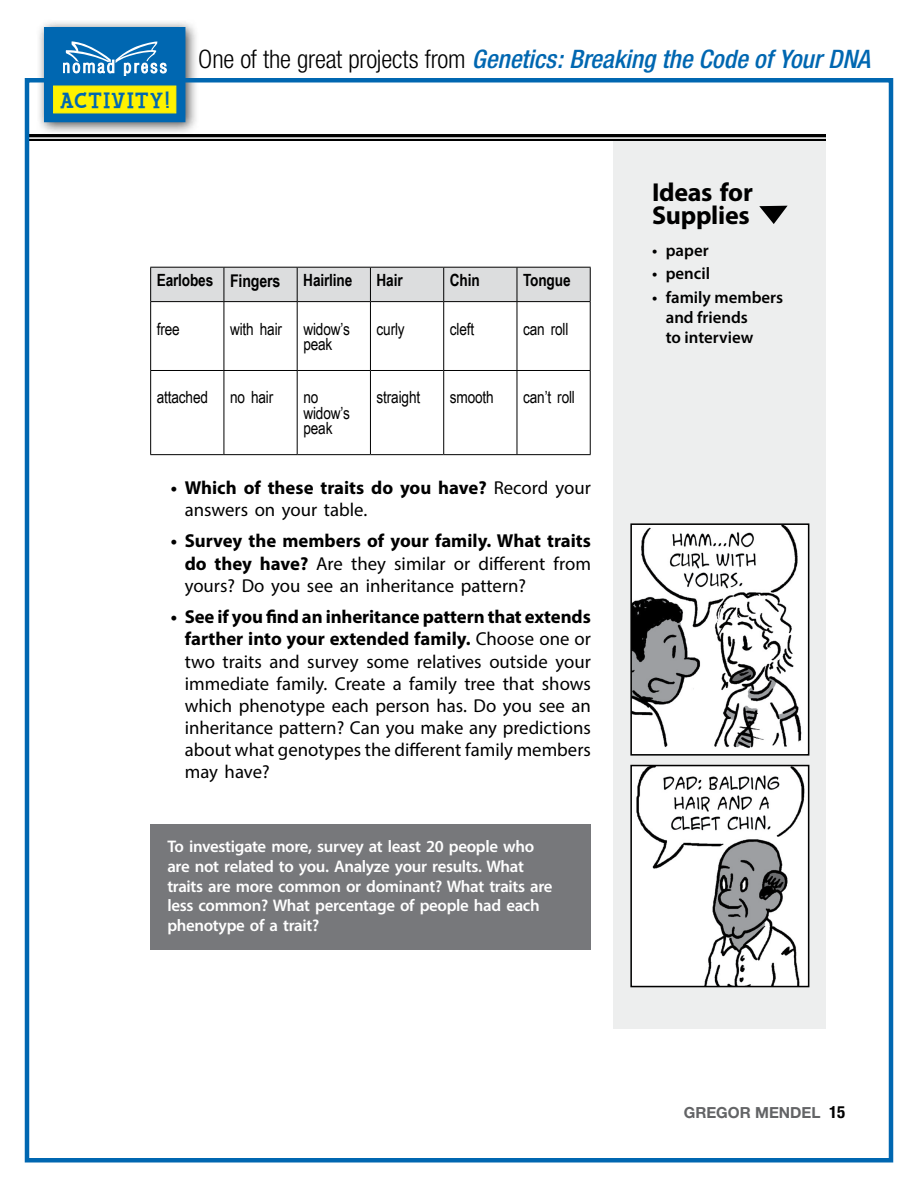
<style>
.page{position:relative;width:918px;height:1188px;background:#fff}
.page>*{position:absolute;margin:0;border:0;box-sizing:border-box;transform-origin:0 0}
.t1{font:700 25.95px/23.5px "Myriad Pro";letter-spacing:-.01em;color:#000}
.t2{font:italic 500 condensed 25.5px "Helvetica Neue";color:#0067b1}
.t3{font:800 22.5px "Fink";letter-spacing:.07em;color:#0067b1}
.t4{font:18.75px/22.2px "Myriad Pro";color:#000;text-align:justify}
.t5{font:700 18.75px/22.2px "Myriad Pro";color:#000}
.t6{font:600 16.8px/20px "Myriad Pro";letter-spacing:-.02em;color:#fff}
.t7{font:16.8px/15.3px "Arial Narrow";letter-spacing:-.01em;color:#000}
.t8{font:600 16.8px/20px "Myriad Pro";color:#000}
.t9{font:700 16.8px "Arial Narrow";letter-spacing:-.01em;color:#000}
.t10{font:700 15.3px "Helvetica Neue";color:#636466}
.s1{font-weight:300;font-style:normal;color:#000}
.s2{font-size:17.55px}
.s3{font-weight:400}
.s4{font-weight:700}
.s5{font-stretch:condensed;font-size:16.8px;color:#000}
</style>
<div class="page">
<div style="left:36px;top:19px;width:163px;height:117px;background:#000;opacity:.69"></div>
<div style="left:44px;top:27px;width:141px;height:95px;background:#0067b1"></div>
<div style="left:53px;top:86px;width:123px;height:27px;background:#fff200"></div>
<svg style="left:63px;top:41px;width:103px;height:35px"></svg>
<div style="left:29px;top:134px;width:797px;height:7px;background:#000"></div>
<hr style="left:29px;top:137px;width:797px;height:2px;background:#fff">
<div style="left:614px;top:141px;width:212px;height:888px;background:#edeeee"></div>
<svg style="left:759px;top:206px;width:29px;height:18px"></svg>
<div style="left:151px;top:268px;width:439px;height:33px;background:#dcddde"></div>
<hr style="left:224px;top:268px;width:1px;height:33px;background:#000">
<hr style="left:297px;top:268px;width:1px;height:33px;background:#000">
<hr style="left:370px;top:268px;width:1px;height:33px;background:#000">
<hr style="left:443px;top:268px;width:1px;height:33px;background:#000">
<hr style="left:517px;top:268px;width:1px;height:33px;background:#000">
<hr style="left:150px;top:301px;width:74px;height:1px;background:#000">
<hr style="left:224px;top:301px;width:73px;height:1px;background:#000">
<hr style="left:224px;top:302px;width:1px;height:68px;background:#000">
<hr style="left:297px;top:301px;width:73px;height:1px;background:#000">
<hr style="left:297px;top:302px;width:1px;height:68px;background:#000">
<hr style="left:370px;top:301px;width:74px;height:1px;background:#000">
<hr style="left:370px;top:302px;width:1px;height:68px;background:#000">
<hr style="left:444px;top:301px;width:73px;height:1px;background:#000">
<hr style="left:443px;top:302px;width:1px;height:68px;background:#000">
<hr style="left:517px;top:301px;width:74px;height:1px;background:#000">
<hr style="left:517px;top:302px;width:1px;height:68px;background:#000">
<hr style="left:150px;top:370px;width:74px;height:1px;background:#000">
<hr style="left:224px;top:370px;width:73px;height:1px;background:#000">
<hr style="left:224px;top:371px;width:1px;height:83px;background:#000">
<hr style="left:297px;top:370px;width:73px;height:1px;background:#000">
<hr style="left:297px;top:371px;width:1px;height:83px;background:#000">
<hr style="left:370px;top:370px;width:74px;height:1px;background:#000">
<hr style="left:370px;top:371px;width:1px;height:83px;background:#000">
<hr style="left:444px;top:370px;width:73px;height:1px;background:#000">
<hr style="left:443px;top:371px;width:1px;height:83px;background:#000">
<hr style="left:517px;top:370px;width:74px;height:1px;background:#000">
<hr style="left:517px;top:371px;width:1px;height:83px;background:#000">
<hr style="left:150px;top:268px;width:1px;height:33px;background:#000">
<hr style="left:150px;top:267px;width:74px;height:1px;background:#000">
<hr style="left:224px;top:267px;width:73px;height:1px;background:#000">
<hr style="left:297px;top:267px;width:73px;height:1px;background:#000">
<hr style="left:370px;top:267px;width:74px;height:1px;background:#000">
<hr style="left:444px;top:267px;width:73px;height:1px;background:#000">
<hr style="left:517px;top:267px;width:74px;height:1px;background:#000">
<hr style="left:590px;top:268px;width:1px;height:33px;background:#000">
<hr style="left:150px;top:302px;width:1px;height:68px;background:#000">
<hr style="left:590px;top:302px;width:1px;height:68px;background:#000">
<hr style="left:150px;top:371px;width:1px;height:83px;background:#000">
<hr style="left:150px;top:454px;width:74px;height:1px;background:#000">
<hr style="left:224px;top:454px;width:73px;height:1px;background:#000">
<hr style="left:297px;top:454px;width:73px;height:1px;background:#000">
<hr style="left:370px;top:454px;width:74px;height:1px;background:#000">
<hr style="left:444px;top:454px;width:73px;height:1px;background:#000">
<hr style="left:590px;top:371px;width:1px;height:83px;background:#000">
<hr style="left:517px;top:454px;width:74px;height:1px;background:#000">
<div style="left:150px;top:824px;width:441px;height:126px;background:#77787b"></div>
<img style="left:633px;top:526px;width:173px;height:227px">
<div style="left:630px;top:523px;width:179px;height:233px;border:2px solid #000"></div>
<img style="left:633px;top:768px;width:173px;height:216px">
<div style="left:630px;top:765px;width:179px;height:222px;border:2px solid #000"></div>
<div style="left:25px;top:78px;width:868px;height:1084px;border:4px solid #0067b1"></div>
<p class="t3" style="left:60px;top:86px;width:111px">ACTIVITY!</p>
<h2 class="t2" style="left:198px;top:44px;width:673px"><span class="s1">One of the great projects from</span> Genetics: Breaking the Code of Your DNA</h2>
<h1 class="t1" style="left:652px;top:179px;width:102px">Ideas for<br>Supplies</h1>
<p class="t9" style="left:157px;top:268px;width:125px">Earlobes <span class="s2">Fingers</span></p>
<p class="t9" style="left:303px;top:268px;width:50px">Hairline</p>
<p class="t9" style="left:377px;top:268px;width:28px">Hair</p>
<p class="t9" style="left:450px;top:268px;width:31px">Chin</p>
<p class="t9" style="left:523px;top:268px;width:49px">Tongue</p>
<p class="t7" style="left:157px;top:320px;width:25px">free</p>
<p class="t7" style="left:230px;top:320px;width:54px">with hair</p>
<p class="t7" style="left:303px;top:320px;width:48px">widow’s peak</p>
<p class="t7" style="left:377px;top:320px;width:30px">curly</p>
<p class="t7" style="left:450px;top:320px;width:26px">cleft</p>
<p class="t7" style="left:523px;top:320px;width:47px">can roll</p>
<p class="t7" style="left:157px;top:389px;width:53px">attached</p>
<p class="t7" style="left:230px;top:389px;width:45px">no hair</p>
<p class="t7" style="left:303px;top:389px;width:48px">no widow’s peak</p>
<p class="t7" style="left:377px;top:389px;width:45px">straight</p>
<p class="t7" style="left:450px;top:389px;width:45px">smooth</p>
<p class="t7" style="left:523px;top:389px;width:53px">can’t roll</p>
<p class="t5" style="left:185px;top:476px;width:408px;text-indent:-14px">• Which of these traits do you have? <span class="s3">Record your answers on your table.</span></p>
<p class="t4" style="left:185px;top:530px;width:408px;text-indent:-14px"><span class="s4">• Survey the members of your family. What traits do they have?</span> Are they similar or different from yours? Do you see an inheritance pattern?</p>
<p class="t4" style="left:185px;top:605px;width:408px;text-indent:-14px"><span class="s4">• See if you find an inheritance pattern that extends farther into your extended family.</span> Choose one or two traits and survey some relatives outside your immediate family. Create a family tree that shows which phenotype each person has. Do you see an inheritance pattern? Can you make any predictions about what genotypes the different family members may have?</p>
<p class="t6" style="left:167px;top:836px;width:387px">To investigate more, survey at least 20 people who are not related to you. Analyze your results. What traits are more common or dominant? What traits are less common? What percentage of people had each phenotype of a trait?</p>
<p class="t8" style="left:652px;top:240px;width:58px">• paper</p>
<p class="t8" style="left:652px;top:263px;width:60px">• pencil</p>
<p class="t8" style="left:666px;top:287px;width:119px;text-indent:-14px">• family members and friends<br>to interview</p>
<p class="t10" style="left:684px;top:1103px;width:163px">GREGOR MENDEL <span class="s5">15</span></p>
</div>
